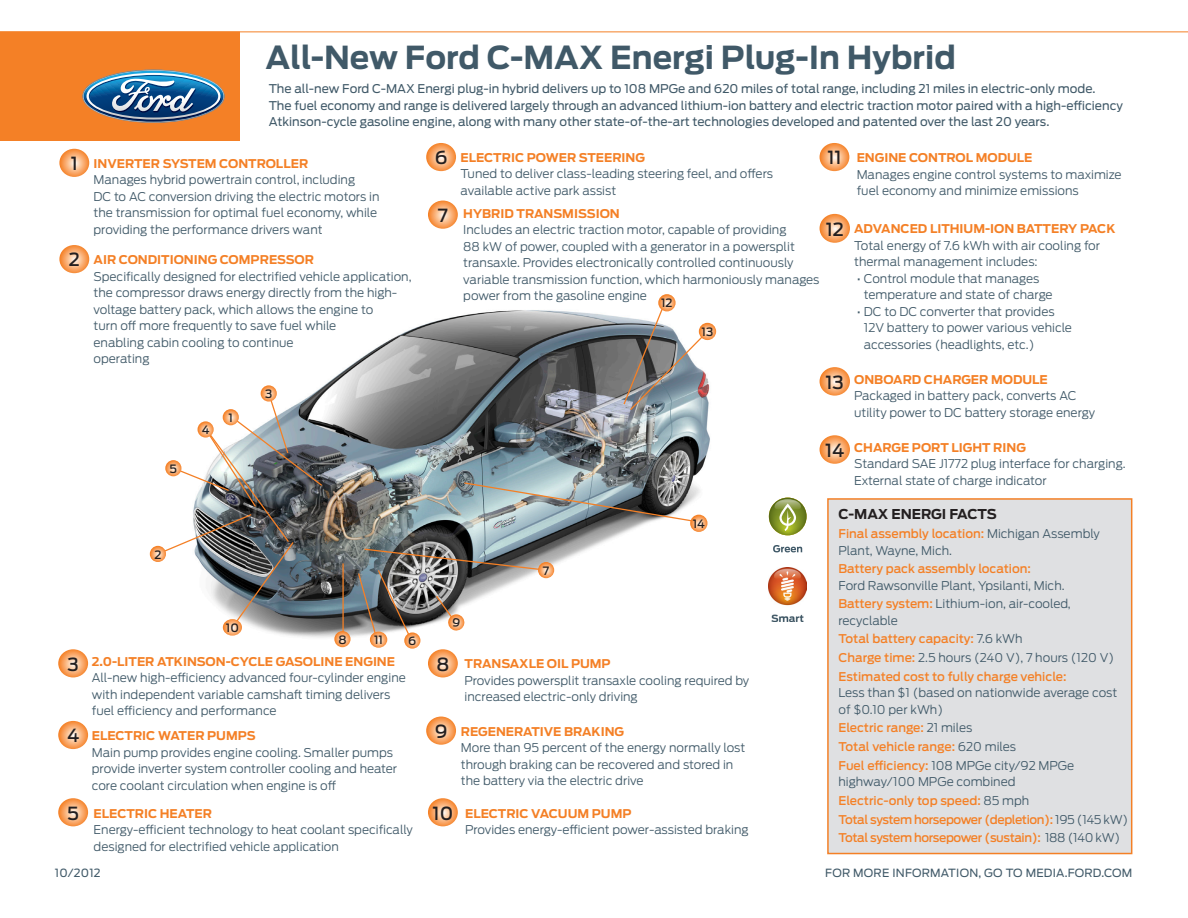
<style>
.page{position:relative;width:1188px;height:918px;background:#fff}
.page>*{position:absolute;margin:0;border:0;box-sizing:border-box;transform-origin:0 0}
.antenna_head{font:700 31.5px "Ford Antenna";color:#405968}
.t1{font:500 18px "Ford Antenna";color:#231f20}
.white_head{font:700 13.5px "Ford Antenna";letter-spacing:-.01em;color:#231f20}
.electric_body{font:300 12px/16.5px "Ford Antenna";color:#405968}
.antenna_body{font:12px/16.5px "Ford Antenna";color:#405968}
.bold{font:700 12px "Ford Antenna";color:#f48026}
.bold-2{font:300 12px/16.5px "Ford Antenna";color:#405968}
.electric_body-2{font:500 12px "Ford Antenna";color:#f48026}
.electric_body-3{font:500 12px "Ford Antenna";letter-spacing:-.025em;color:#f48026}
.t2{font:500 11.4px "Ford Antenna";color:#231f20}
._2010_for_info{font:11.25px "Ford Antenna";letter-spacing:.02em;color:#405968}
.s1{font-weight:500;color:#f48026}
.s2{font-weight:300;color:#405968}
</style>
<div class="page">
<img style="left:260px;top:310px;width:457px;height:328px">
<hr style="left:342px;top:563px;width:2px;height:84px;background:#f48026">
<svg style="left:463px;top:481px;width:237px;height:42px;background:#959fa0"></svg>
<svg style="left:622px;top:305px;width:87px;height:106px"></svg>
<div style="left:1px;top:32px;width:238px;height:108px;background:#f48026"></div>
<div style="left:0;top:32px;width:240px;height:109px;border:2px solid #f48026"></div>
<img style="left:82px;top:70px;width:143px;height:53px">
<hr style="left:0;top:32px;width:1188px;height:1px;background:#f48026">
<div style="left:827px;top:498px;width:305px;height:356px;background:#dfe0e2;border:2px solid #f48026"></div>
<svg style="left:150px;top:546px;width:16px;height:16px"></svg>
<svg style="left:538px;top:562px;width:16px;height:16px"></svg>
<svg style="left:334px;top:631px;width:17px;height:16px"></svg>
<svg style="left:156px;top:392px;width:168px;height:244px"></svg>
<svg style="left:223px;top:409px;width:16px;height:16px"></svg>
<svg style="left:699px;top:323px;width:17px;height:17px"></svg>
<svg style="left:658px;top:294px;width:18px;height:17px"></svg>
<svg style="left:261px;top:385px;width:16px;height:17px"></svg>
<svg style="left:690px;top:515px;width:17px;height:17px"></svg>
<svg style="left:769px;top:498px;width:38px;height:37px"></svg>
<svg style="left:775px;top:499px;width:26px;height:32px"></svg>
<svg style="left:773px;top:545px;width:29px;height:7px"></svg>
<svg style="left:59px;top:149px;width:30px;height:28px"></svg>
<svg style="left:426px;top:143px;width:30px;height:28px"></svg>
<svg style="left:59px;top:245px;width:30px;height:28px"></svg>
<svg style="left:820px;top:143px;width:29px;height:28px"></svg>
<svg style="left:820px;top:367px;width:30px;height:29px"></svg>
<svg style="left:820px;top:435px;width:30px;height:29px"></svg>
<svg style="left:820px;top:214px;width:30px;height:29px"></svg>
<svg style="left:58px;top:649px;width:30px;height:28px"></svg>
<svg style="left:58px;top:798px;width:30px;height:28px"></svg>
<svg style="left:58px;top:721px;width:30px;height:28px"></svg>
<svg style="left:428px;top:201px;width:30px;height:28px"></svg>
<svg style="left:426px;top:717px;width:30px;height:28px"></svg>
<svg style="left:428px;top:798px;width:30px;height:28px"></svg>
<img style="left:769px;top:567px;width:38px;height:55px">
<svg style="left:357px;top:548px;width:190px;height:129px"></svg>
<p class="antenna_head" style="left:266px;top:29px;width:692px">All-New Ford C-MAX Energi Plug-In Hybrid</p>
<p class="antenna_body" style="left:269px;top:79px;width:856px">The all-new Ford C-MAX Energi plug-in hybrid delivers up to 108 MPGe and 620 miles of total range, including 21 miles in electric-only mode.<br>The fuel economy and range is delivered largely through an advanced lithium-ion battery and electric traction motor paired with a high-efficiency<br>Atkinson-cycle gasoline engine, along with many other state-of-the-art technologies developed and patented over the last 20 years.</p>
<p class="t1" style="left:435px;top:142px;width:14px">6</p>
<p class="t1" style="left:827px;top:142px;width:16px">11</p>
<p class="bold" style="left:857px;top:147px;width:177px">ENGINE CONTROL MODULE</p>
<p class="electric_body" style="left:857px;top:165px;width:267px">Manages engine control systems to maximize fuel economy and minimize emissions</p>
<p class="t1" style="left:71px;top:148px;width:9px">1</p>
<p class="bold" style="left:461px;top:147px;width:186px">ELECTRIC POWER STEERING</p>
<p class="electric_body" style="left:461px;top:164px;width:314px">Tuned to deliver class-leading steering feel, and offers available active park assist</p>
<p class="bold" style="left:94px;top:153px;width:216px">INVERTER SYSTEM CONTROLLER</p>
<p class="bold-2" style="left:94px;top:170px;width:287px">Manages hybrid powertrain control, including<br>DC to AC conversion driving the electric motors in the transmission for optimal fuel economy, while providing the performance drivers want</p>
<p class="t1" style="left:438px;top:200px;width:12px">7</p>
<p class="bold" style="left:463px;top:202px;width:158px">HYBRID TRANSMISSION</p>
<p class="electric_body" style="left:463px;top:220px;width:358px">Includes an electric traction motor, capable of providing<br>88 kW of power, coupled with a generator in a powersplit transaxle. Provides electronically controlled continuously variable transmission function, which harmoniously manages power from the gasoline engine</p>
<p class="t1" style="left:826px;top:213px;width:20px">12</p>
<p class="bold" style="left:854px;top:218px;width:263px">ADVANCED LITHIUM-ION BATTERY PACK</p>
<p class="electric_body" style="left:854px;top:236px;width:248px">Total energy of 7.6 kWh with air cooling for thermal management includes:</p>
<p class="electric_body" style="left:864px;top:269px;width:190px;text-indent:-7px">• Control module that manages temperature and state of charge</p>
<p class="electric_body" style="left:864px;top:302px;width:210px;text-indent:-7px">• DC to DC converter that provides<br>12V battery to power various vehicle accessories (headlights, etc.)</p>
<p class="t1" style="left:69px;top:244px;width:13px">2</p>
<p class="bold" style="left:94px;top:249px;width:222px">AIR CONDITIONING COMPRESSOR</p>
<p class="electric_body" style="left:94px;top:267px;width:320px">Specifically designed for electrified vehicle application, the compressor draws energy directly from the high&shy;voltage battery pack, which allows the engine to<br>turn off more frequently to save fuel while<br>enabling cabin cooling to continue<br>operating</p>
<p class="t2" style="left:661px;top:293px;width:13px">12</p>
<p class="t2" style="left:702px;top:322px;width:13px">13</p>
<p class="t2" style="left:170px;top:459px;width:9px">5</p>
<p class="t2" style="left:202px;top:420px;width:9px">4</p>
<p class="t2" style="left:229px;top:408px;width:6px">1</p>
<p class="t2" style="left:154px;top:544px;width:9px">2</p>
<p class="t2" style="left:265px;top:384px;width:9px">3</p>
<p class="t2" style="left:543px;top:561px;width:8px">7</p>
<p class="t2" style="left:693px;top:514px;width:14px">14</p>
<p class="t2" style="left:226px;top:618px;width:15px">10</p>
<p class="t2" style="left:338px;top:630px;width:10px">8</p>
<p class="t2" style="left:408px;top:631px;width:10px">6</p>
<p class="t2" style="left:374px;top:630px;width:11px">11</p>
<p class="t1" style="left:68px;top:648px;width:13px">3</p>
<p class="bold" style="left:92px;top:650px;width:305px">2.0-LITER ATKINSON-CYCLE GASOLINE ENGINE</p>
<p class="electric_body" style="left:92px;top:668px;width:316px">All-new high-efficiency advanced four-cylinder engine with independent variable camshaft timing delivers fuel efficiency and performance</p>
<p class="t1" style="left:67px;top:720px;width:14px">4</p>
<p class="t1" style="left:67px;top:797px;width:13px">5</p>
<p class="bold" style="left:92px;top:725px;width:165px">ELECTRIC WATER PUMPS</p>
<p class="electric_body" style="left:92px;top:743px;width:307px">Main pump provides engine cooling. Smaller pumps provide inverter system controller cooling and heater core coolant circulation when engine is off</p>
<p class="bold" style="left:94px;top:802px;width:120px">ELECTRIC HEATER</p>
<p class="electric_body" style="left:94px;top:820px;width:321px">Energy-efficient technology to heat coolant specifically designed for electrified vehicle application</p>
<p class="t1" style="left:436px;top:648px;width:14px">8</p>
<p class="bold" style="left:465px;top:653px;width:148px">TRANSAXLE OIL PUMP</p>
<p class="electric_body" style="left:465px;top:671px;width:286px">Provides powersplit transaxle cooling required by increased electric-only driving</p>
<p class="t1" style="left:435px;top:716px;width:14px">9</p>
<p class="bold" style="left:461px;top:721px;width:165px">REGENERATIVE BRAKING</p>
<p class="electric_body" style="left:461px;top:738px;width:286px">More than 95 percent of the energy normally lost through braking can be recovered and stored in the battery via the electric drive</p>
<p class="t1" style="left:433px;top:797px;width:22px">10</p>
<p class="bold" style="left:465px;top:803px;width:168px">ELECTRIC VACUUM PUMP</p>
<p class="electric_body" style="left:465px;top:820px;width:285px">Provides energy-efficient power-assisted braking</p>
<p class="t1" style="left:826px;top:366px;width:20px">13</p>
<p class="t1" style="left:825px;top:435px;width:21px">14</p>
<p class="bold" style="left:854px;top:369px;width:195px">ONBOARD CHARGER MODULE</p>
<p class="electric_body" style="left:854px;top:386px;width:243px">Packaged in battery pack, converts AC utility power to DC battery storage energy</p>
<p class="bold" style="left:854px;top:437px;width:173px">CHARGE PORT LIGHT RING</p>
<p class="electric_body" style="left:854px;top:454px;width:273px">Standard SAE J1772 plug interface for charging.<br>External state of charge indicator</p>
<p class="white_head" style="left:838px;top:502px;width:160px">C-MAX ENERGI FACTS</p>
<p class="electric_body" style="left:838px;top:524px;width:263px"><span class="s1">Final assembly location:</span> Michigan Assembly<br>Plant, Wayne, Mich.</p>
<p class="electric_body" style="left:838px;top:559px;width:228px"><span class="s1">Battery pack assembly location:<br></span>Ford Rawsonville Plant, Ypsilanti, Mich.</p>
<p class="electric_body" style="left:838px;top:594px;width:234px"><span class="s1">Battery system:</span> Lithium-ion, air-cooled, recyclable</p>
<p class="electric_body-2" style="left:838px;top:629px;width:186px">Total battery capacity: <span class="s2">7.6 kWh</span></p>
<p class="electric_body" style="left:838px;top:648px;width:277px"><span class="s1">Charge time:</span> 2.5 hours (240 V), 7 hours (120 V)</p>
<p class="electric_body" style="left:838px;top:667px;width:280px"><span class="s1">Estimated cost to fully charge vehicle:<br></span>Less than $1 (based on nationwide average cost of $0.10 per kWh)</p>
<p class="electric_body-2" style="left:838px;top:718px;width:135px">Electric range: <span class="s2">21 miles</span></p>
<p class="electric_body-2" style="left:838px;top:736px;width:179px">Total vehicle range: <span class="s2">620 miles</span></p>
<p class="electric_body" style="left:838px;top:756px;width:237px"><span class="s1">Fuel efficiency:</span> 108 MPGe city/92 MPGe highway/100 MPGe combined</p>
<p class="electric_body-2" style="left:838px;top:790px;width:192px">Electric-only top speed: <span class="s2">85 mph</span></p>
<p class="electric_body-3" style="left:838px;top:809px;width:291px">Total system horsepower (depletion): <span class="s2">195 (145 kW)</span></p>
<p class="electric_body-3" style="left:838px;top:827px;width:283px">Total system horsepower (sustain): <span class="s2">188 (140 kW)</span></p>
<p class="_2010_for_info" style="left:55px;top:863px;width:47px">10/2012</p>
<p class="_2010_for_info" style="left:825px;top:863px;width:309px">FOR MORE INFORMATION, GO TO MEDIA.FORD.COM</p>
</div>
